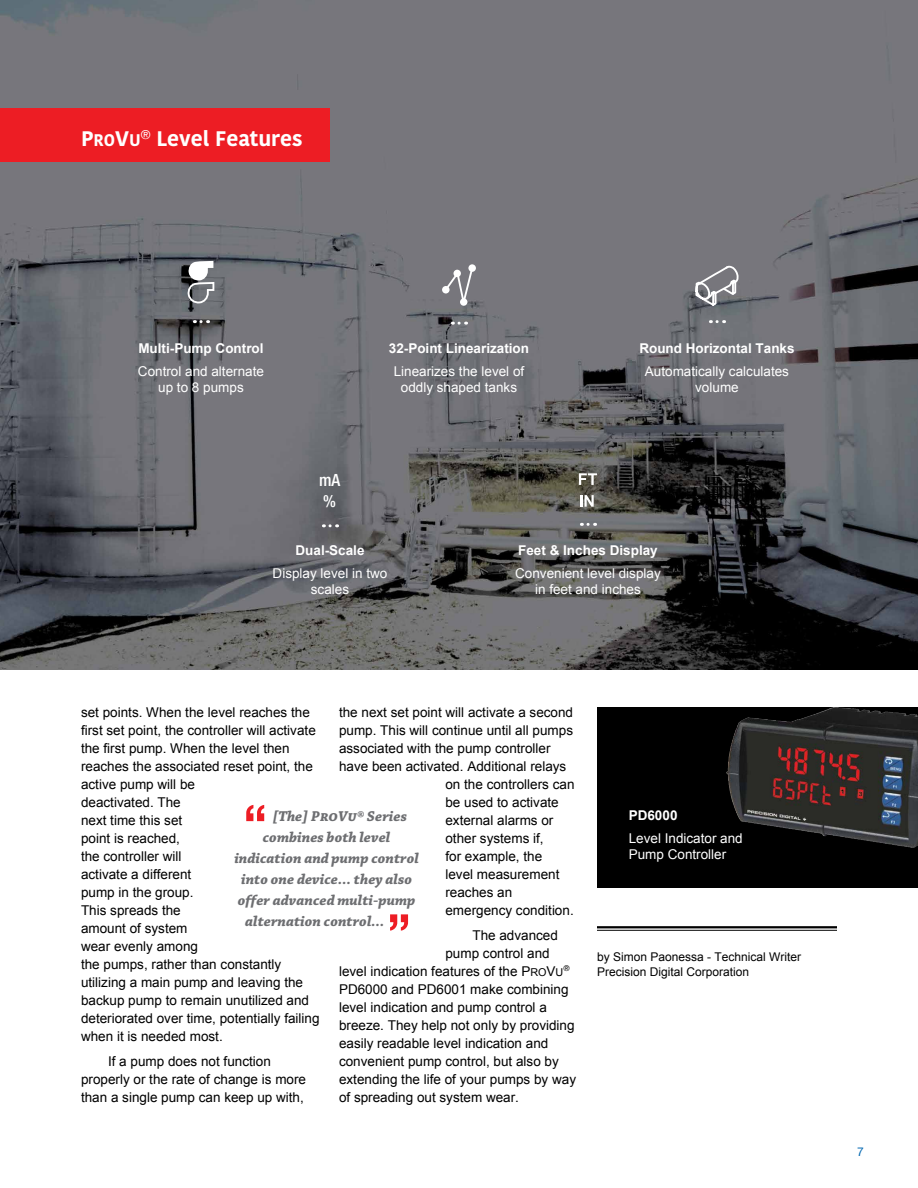
<style>
.page{position:relative;width:918px;height:1188px;background:#fff}
.page>*{position:absolute;margin:0;border:0;box-sizing:border-box;transform-origin:0 0}
.t1{font:700 21px "Kohinoor Devanagari";color:#fff}
.t2{font:500 condensed 16.8px/20.2px "Helvetica Neue LT Std";color:#fff}
.t3{font:italic 700 15px "Chaparral Pro";color:#6d6e71}
.t4{font:13.5px/18px "Arial";color:#000}
.t5{font:13.5px/16.2px "Arial";color:#fff;text-align:center}
.t6{font:700 13.5px "Arial";color:#fff}
.t7{font:12px/14.4px "Arial";color:#000}
.t8{font:12px "Helvetica Neue";color:#0067b1}
.s1{font-family:"Kohinoor Devanagari Bold SC800";font-weight:400}
.s2{font-family:"Kohinoor Devanagari Bold SC800";font-weight:400;font-size:16.8px}
.s3{font-family:"Arial MT SC800"}
.s4{font-family:"Arial MT SC800";font-size:10.8px}
</style>
<div class="page">
<img style="left:0;top:0;width:918px;height:670px">
<svg style="left:186px;top:261px;width:29px;height:44px"></svg>
<svg style="left:443px;top:266px;width:31px;height:45px"></svg>
<div style="left:442px;top:286px;width:8px;height:8px;background:#fff;border-radius:50%"></div>
<div style="left:468px;top:264px;width:8px;height:8px;background:#fff;border-radius:50%"></div>
<div style="left:453px;top:270px;width:8px;height:7px;background:#fff;border-radius:50%"></div>
<div style="left:460px;top:298px;width:7px;height:8px;background:#fff;border-radius:50%"></div>
<svg style="left:694px;top:105px;width:46px;height:202px;background:#7b7a80"></svg>
<svg style="left:579px;top:473px;width:18px;height:12px"></svg>
<svg style="left:580px;top:495px;width:14px;height:12px"></svg>
<hr style="left:597px;top:926px;width:240px;height:2px;background:#000">
<hr style="left:597px;top:930px;width:240px;height:1px;background:#000">
<svg style="left:201px;top:320px;width:8px;height:3px"></svg>
<svg style="left:459px;top:322px;width:8px;height:3px"></svg>
<svg style="left:717px;top:320px;width:8px;height:3px"></svg>
<svg style="left:330px;top:524px;width:8px;height:3px"></svg>
<svg style="left:588px;top:523px;width:8px;height:3px"></svg>
<div style="left:597px;top:707px;width:321px;height:181px;background:#000"></div>
<img style="left:726px;top:707px;width:192px;height:141px">
<svg style="left:246px;top:805px;width:18px;height:16px"></svg>
<svg style="left:390px;top:914px;width:18px;height:17px"></svg>
<div style="left:0;top:108px;width:330px;height:54px;background:#ed1d24"></div>
<h1 class="t1" style="left:81px;top:126px;width:223px"><span class="s1">P</span><span class="s2">RO</span><span class="s1">V</span><span class="s2">U</span><sup>®</sup> Level Features</h1>
<p class="t6" style="left:138px;top:339px;width:127px">Multi-Pump Control</p>
<p class="t5" style="left:138px;top:363px;width:128px">Control and alternate up to 8 pumps</p>
<p class="t6" style="left:389px;top:339px;width:142px">32-Point Linearization</p>
<p class="t5" style="left:394px;top:363px;width:132px">Linearizes the level of oddly shaped tanks</p>
<p class="t6" style="left:639px;top:339px;width:157px">Round Horizontal Tanks</p>
<p class="t5" style="left:645px;top:363px;width:146px">Automatically calculates volume</p>
<p class="t2" style="left:319px;top:470px;width:23px">mA %</p>
<p class="t6" style="left:296px;top:541px;width:71px">Dual-Scale</p>
<p class="t5" style="left:273px;top:565px;width:116px">Display level in two scales</p>
<p class="t6" style="left:518px;top:541px;width:141px">Feet &amp; Inches Display</p>
<p class="t5" style="left:515px;top:565px;width:147px">Convenient level display in feet and inches</p>
<p class="t4" style="left:339px;top:704px;width:236px">the next set point will activate a second</p>
<p class="t4" style="left:339px;top:722px;width:236px">pump. This will continue until all pumps</p>
<p class="t4" style="left:339px;top:740px;width:213px">associated with the pump controller</p>
<p class="t4" style="left:339px;top:758px;width:229px">have been activated. Additional relays</p>
<p class="t4" style="left:445px;top:776px;width:131px">on the controllers can</p>
<p class="t4" style="left:445px;top:794px;width:115px">be used to activate</p>
<p class="t4" style="left:445px;top:812px;width:110px">external alarms or</p>
<p class="t4" style="left:445px;top:830px;width:100px">other systems if,</p>
<p class="t4" style="left:445px;top:847px;width:98px">for example, the</p>
<p class="t4" style="left:445px;top:865px;width:116px">level measurement</p>
<p class="t4" style="left:445px;top:883px;width:68px">reaches an</p>
<p class="t4" style="left:445px;top:901px;width:130px">emergency condition.</p>
<p class="t4" style="left:472px;top:926px;width:87px">The advanced</p>
<p class="t4" style="left:445px;top:944px;width:106px">pump control and</p>
<p class="t4" style="left:339px;top:962px;width:232px">level indication features of the <span class="s3">P</span><span class="s4">RO</span><span class="s3">V</span><span class="s4">U</span><sup>®</sup></p>
<p class="t4" style="left:339px;top:980px;width:231px">PD6000 and PD6001 make combining</p>
<p class="t4" style="left:339px;top:998px;width:209px">level indication and pump control a</p>
<p class="t4" style="left:339px;top:1016px;width:237px">breeze. They help not only by providing</p>
<p class="t4" style="left:339px;top:1034px;width:211px">easily readable level indication and</p>
<p class="t4" style="left:339px;top:1052px;width:221px">convenient pump control, but also by</p>
<p class="t4" style="left:339px;top:1070px;width:239px">extending the life of your pumps by way</p>
<p class="t4" style="left:339px;top:1088px;width:182px">of spreading out system wear.</p>
<p class="t4" style="left:81px;top:704px;width:240px">set points. When the level reaches the first set point, the controller will activate the first pump. When the level then reaches the associated reset point, the active pump will be<br>deactivated. The<br>next time this set<br>point is reached,<br>the controller will<br>activate a different<br>pump in the group.<br>This spreads the<br>amount of system<br>wear evenly among<br>the pumps, rather than constantly utilizing a main pump and leaving the backup pump to remain unutilized and deteriorated over time, potentially failing when it is needed most.</p>
<p class="t4" style="left:81px;top:1052px;width:227px;text-indent:27px">If a pump does not function properly or the rate of change is more than a single pump can keep up with,</p>
<p class="t3" style="left:272px;top:808px;width:136px">[The] ProVu® Series</p>
<p class="t3" style="left:263px;top:829px;width:129px">combines both level</p>
<p class="t3" style="left:234px;top:850px;width:186px">indication and pump control</p>
<p class="t3" style="left:241px;top:871px;width:173px">into one device... they also</p>
<p class="t3" style="left:238px;top:892px;width:179px">offer advanced multi-pump</p>
<p class="t3" style="left:245px;top:913px;width:141px">alternation control...</p>
<p class="t6" style="left:629px;top:806px;width:50px">PD6000</p>
<p class="t5" style="left:629px;top:830px;width:116px;text-align:left">Level Indicator and<br>Pump Controller</p>
<p class="t7" style="left:597px;top:950px;width:206px">by Simon Paonessa - Technical Writer<br>Precision Digital Corporation</p>
<p class="t8" style="left:857px;top:1143px;width:8px">7</p>
</div>
